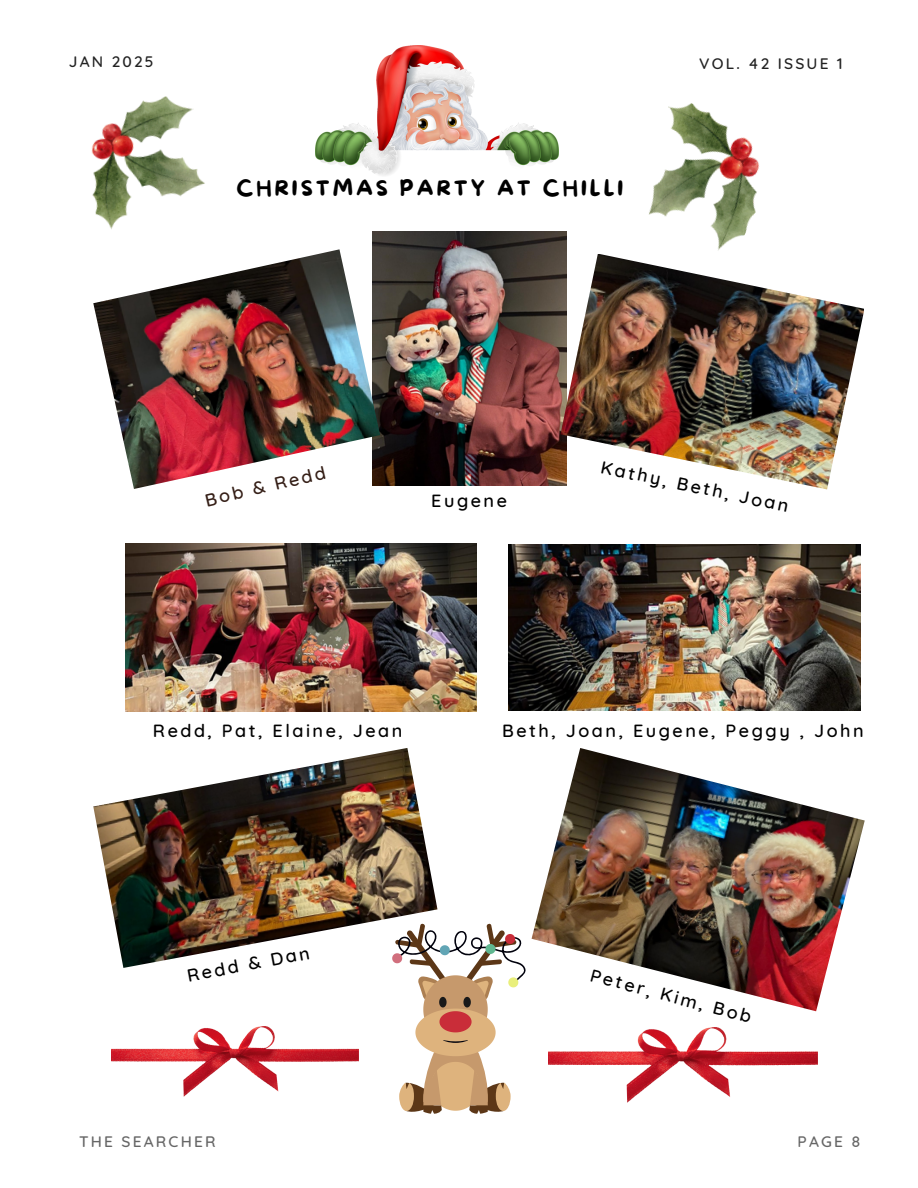
<style>
.page{position:relative;width:918px;height:1188px;background:#fff}
.page>*{position:absolute;margin:0;border:0;box-sizing:border-box;transform-origin:0 0}
.t1{font:21px "More Sugar";letter-spacing:.14em;color:#000}
.t2{font:500 18px "Quicksand";letter-spacing:.14em;color:#000}
.t3{font:500 18px "Quicksand";color:#351f17}
.t4{font:500 15.45px "Quicksand";letter-spacing:.14em;color:#222}
.t5{font:500 15.45px "Quicksand";letter-spacing:.14em;color:#666}
</style>
<div class="page">
<img style="left:91px;top:96px;width:114px;height:133px">
<img style="left:649px;top:103px;width:111px;height:148px">
<svg style="left:399px;top:923px;width:127px;height:191px"></svg>
<img style="left:315px;top:46px;width:243px;height:130px">
<img style="left:373px;top:231px;width:193px;height:254px">
<img style="left:93px;top:249px;width:287px;height:240px">
<img style="left:560px;top:254px;width:304px;height:235px">
<img style="left:126px;top:544px;width:351px;height:167px">
<img style="left:508px;top:545px;width:352px;height:165px">
<img style="left:532px;top:748px;width:333px;height:263px">
<img style="left:93px;top:748px;width:344px;height:220px">
<img style="left:111px;top:1027px;width:248px;height:70px">
<img style="left:549px;top:1027px;width:269px;height:75px">
<p class="t4" style="left:69px;top:51px;width:86px">JAN 2025</p>
<p class="t4" style="left:699px;top:53px;width:145px">VOL. 42 ISSUE 1</p>
<p class="t1" style="left:237px;top:177px;width:388px">CHRISTMAS PARTY AT CHILLI</p>
<h1 class="t3" style="left:203px;top:489px;width:125px;rotate:-13deg">Bob &amp; Redd</h1>
<p class="t2" style="left:431px;top:489px;width:77px">Eugene</p>
<p class="t2" style="left:604px;top:455px;width:193px;rotate:12deg">Kathy, Beth, Joan</p>
<p class="t2" style="left:153px;top:719px;width:251px">Redd, Pat, Elaine, Jean</p>
<h2 class="t2" style="left:502px;top:719px;width:363px">Beth, Joan, Eugene, Peggy , John</h2>
<h2 class="t2" style="left:185px;top:964px;width:126px;rotate:-11deg">Redd &amp; Dan</h2>
<h2 class="t2" style="left:594px;top:963px;width:167px;rotate:15deg">Peter, Kim, Bob</h2>
<p class="t5" style="left:79px;top:1131px;width:138px">THE SEARCHER</p>
<p class="t5" style="left:798px;top:1131px;width:64px">PAGE 8</p>
</div>
